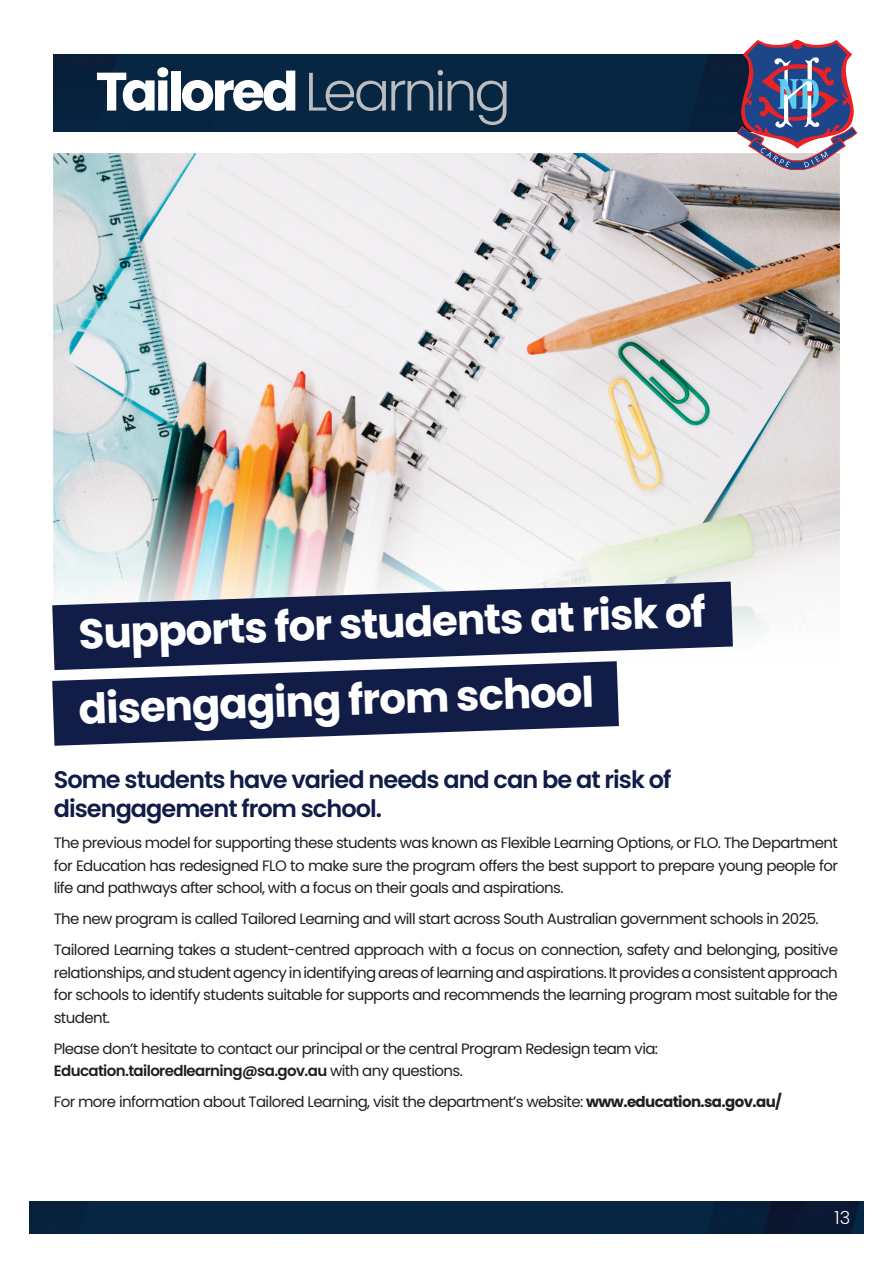
<style>
.page{position:relative;width:893px;height:1263px;background:#fff}
.page>*{position:absolute;margin:0;border:0;box-sizing:border-box;transform-origin:0 0}
.t1{font:700 54px "Poppins";letter-spacing:-.06em;color:#fff}
.t2{font:700 42px/75.6px "Poppins";color:#fff}
.t3{font:600 24px/28.8px "Poppins";letter-spacing:-.04em;color:#111d47}
.t4{font:300 18px "Poppins";color:#fff}
.t5{font:15px/22.5px "Poppins";letter-spacing:-.04em;color:#231f20;text-align:justify}
.s1{font-weight:300;color:#bcbdc0}
.s2{font-weight:600}
.s3{font-weight:700}
</style>
<div class="page">
<img style="left:30px;top:1201px;width:833px;height:32px">
<img style="left:54px;top:154px;width:785px;height:483px">
<div style="left:54px;top:54px;width:683px;height:78px;background:#062642"></div>
<svg style="left:737px;top:40px;width:120px;height:130px"></svg>
<svg style="left:52px;top:582px;width:681px;height:79px;background:#3e4869"></svg>
<svg style="left:52px;top:661px;width:567px;height:85px;fill:#111d47"></svg>
<h1 class="t1" style="left:96px;top:60px;width:417px">Tailored <span class="s1">Learning</span></h1>
<h2 class="t2" style="left:75px;top:596px;width:632px;rotate:-2deg">Supports for students at risk of disengaging from school</h2>
<h3 class="t3" style="left:54px;top:765px;width:619px">Some students have varied needs and can be at risk of disengagement from school.</h3>
<p class="t5" style="left:54px;top:832px;width:786px">The previous model for supporting these students was known as Flexible Learning Options, or FLO. The Department for Education has redesigned FLO to make sure the program offers the best support to prepare young people for life and pathways after school, with a focus on their goals and aspirations.</p>
<p class="t5" style="left:54px;top:903px;width:786px;line-height:31px">The new program is called Tailored Learning and will start across South Australian government schools in 2025.<br>Tailored Learning takes a student-centred approach with a focus on connection, safety and belonging, positive</p>
<p class="t5" style="left:54px;top:961px;width:786px">relationships, and student agency in identifying areas of learning and aspirations. It provides a consistent approach for schools to identify students suitable for supports and recommends the learning program most suitable for the student.</p>
<p class="t5" style="left:54px;top:1037px;width:606px">Please don’t hesitate to contact our principal or the central Program Redesign team via:<br><span class="s2">Education.tailoredlearning@sa.gov.au</span> with any questions.</p>
<p class="t5" style="left:54px;top:1091px;width:730px">For more information about Tailored Learning, visit the department’s website: <span class="s3">www.education.sa.gov.au/</span></p>
<p class="t4" style="left:835px;top:1207px;width:17px">13</p>
</div>
